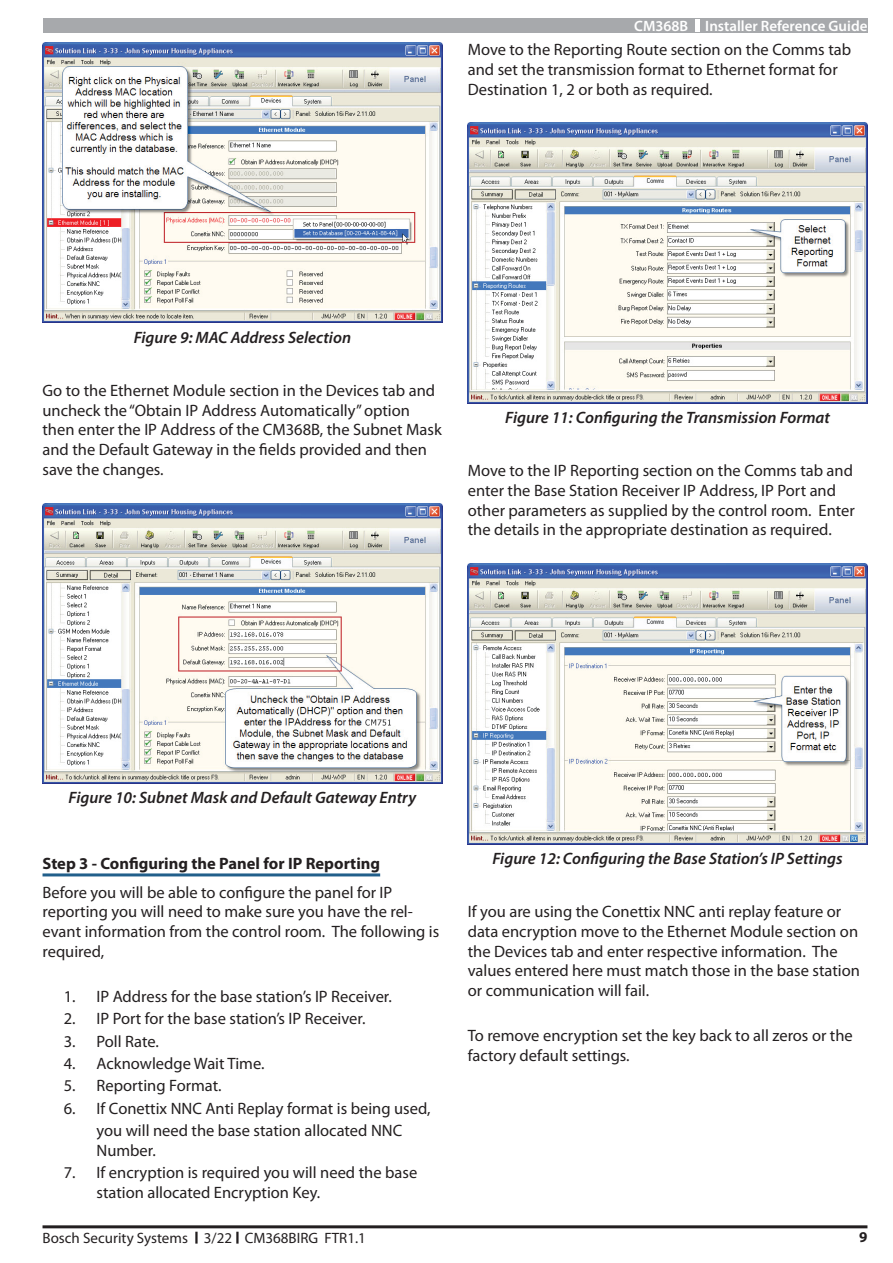
<style>
.page{position:relative;width:893px;height:1263px;background:#fff}
.page>*{position:absolute;margin:0;border:0;box-sizing:border-box;transform-origin:0 0}
.Body_Text{font:16.5px/19.8px "Myriad Pro";color:#231f20}
.t1{font:italic 600 16.5px "Myriad Pro";color:#231f20}
.Blue_Underline_Headi{font:700 16.5px "Myriad Pro";color:#231f20}
.t2{font:15px "Myriad Pro";color:#231f20}
.t3{font:600 15px "Myriad Pro";color:#fff}
.t4{font:700 15px "Myriad Pro";color:#231f20}
</style>
<div class="page">
<div style="left:43px;top:18px;width:824px;height:15px;background:#a7a9ac"></div>
<div style="left:695px;top:19px;width:5px;height:13px;background:#fff"></div>
<hr style="left:43px;top:1225px;width:824px;height:3px;background:#231f20">
<svg style="left:195px;top:1232px;width:3px;height:11px"></svg>
<svg style="left:236px;top:1232px;width:3px;height:11px"></svg>
<hr style="left:43px;top:873px;width:337px;height:3px;background:#215f8b">
<img style="left:43px;top:43px;width:399px;height:280px">
<img style="left:43px;top:503px;width:399px;height:281px">
<img style="left:468px;top:123px;width:399px;height:280px">
<img style="left:468px;top:564px;width:399px;height:280px">
<p class="t3" style="left:634px;top:16px;width:235px">CM368B Installer Reference Guide</p>
<p class="Body_Text" style="left:468px;top:39px;width:385px">Move to the Reporting Route section on the Comms tab and set the transmission format to Ethernet format for<br>Destination 1, 2 or both as required.</p>
<p class="t1" style="left:134px;top:327px;width:219px">Figure 9: MAC Address Selection</p>
<p class="Body_Text" style="left:43px;top:380px;width:401px">Go to the Ethernet Module section in the Devices tab and uncheck the “Obtain IP Address Automatically” option then enter the IP Address of the CM368B, the Subnet Mask and the Default Gateway in the fields provided and then save the changes.</p>
<p class="t1" style="left:505px;top:407px;width:326px">Figure 11: Configuring the Transmission Format</p>
<p class="Body_Text" style="left:468px;top:460px;width:389px">Move to the IP Reporting section on the Comms tab and enter the Base Station Receiver IP Address, IP Port and other parameters as supplied by the control room. Enter the details in the appropriate destination as required.</p>
<p class="t1" style="left:69px;top:787px;width:349px">Figure 10: Subnet Mask and Default Gateway Entry</p>
<p class="Blue_Underline_Headi" style="left:43px;top:853px;width:339px">Step 3 - Configuring the Panel for IP Reporting</p>
<p class="Body_Text" style="left:43px;top:882px;width:398px">Before you will be able to configure the panel for IP reporting you will need to make sure you have the rel&shy;evant information from the control room. The following is required,</p>
<p class="Body_Text" style="left:64px;top:986px;width:330px">1. IP Address for the base station’s IP Receiver.</p>
<p class="Body_Text" style="left:64px;top:1008px;width:303px">2. IP Port for the base station’s IP Receiver.</p>
<p class="Body_Text" style="left:64px;top:1031px;width:97px">3. Poll Rate.</p>
<p class="Body_Text" style="left:64px;top:1053px;width:202px">4. Acknowledge Wait Time.</p>
<p class="Body_Text" style="left:64px;top:1075px;width:159px">5. Reporting Format.</p>
<p class="Body_Text" style="left:64px;top:1098px;width:368px">6. If Conettix NNC Anti Replay format is being used,</p>
<p class="Body_Text" style="left:97px;top:1120px;width:307px">you will need the base station allocated NNC<br>Number.</p>
<p class="Body_Text" style="left:97px;top:1162px;width:322px;text-indent:-33px">7. If encryption is required you will need the base station allocated Encryption Key.</p>
<p class="t1" style="left:492px;top:848px;width:352px">Figure 12: Configuring the Base Station’s IP Settings</p>
<p class="Body_Text" style="left:468px;top:901px;width:394px">If you are using the Conettix NNC anti replay feature or data encryption move to the Ethernet Module section on the Devices tab and enter respective information. The values entered here must match those in the base station or communication will fail.</p>
<p class="Body_Text" style="left:468px;top:1025px;width:387px">To remove encryption set the key back to all zeros or the factory default settings.</p>
<p class="t2" style="left:43px;top:1229px;width:325px">Bosch Security Systems 3/22 CM368BIRG FTR1.1</p>
<p class="t4" style="left:859px;top:1227px;width:10px">9</p>
</div>
